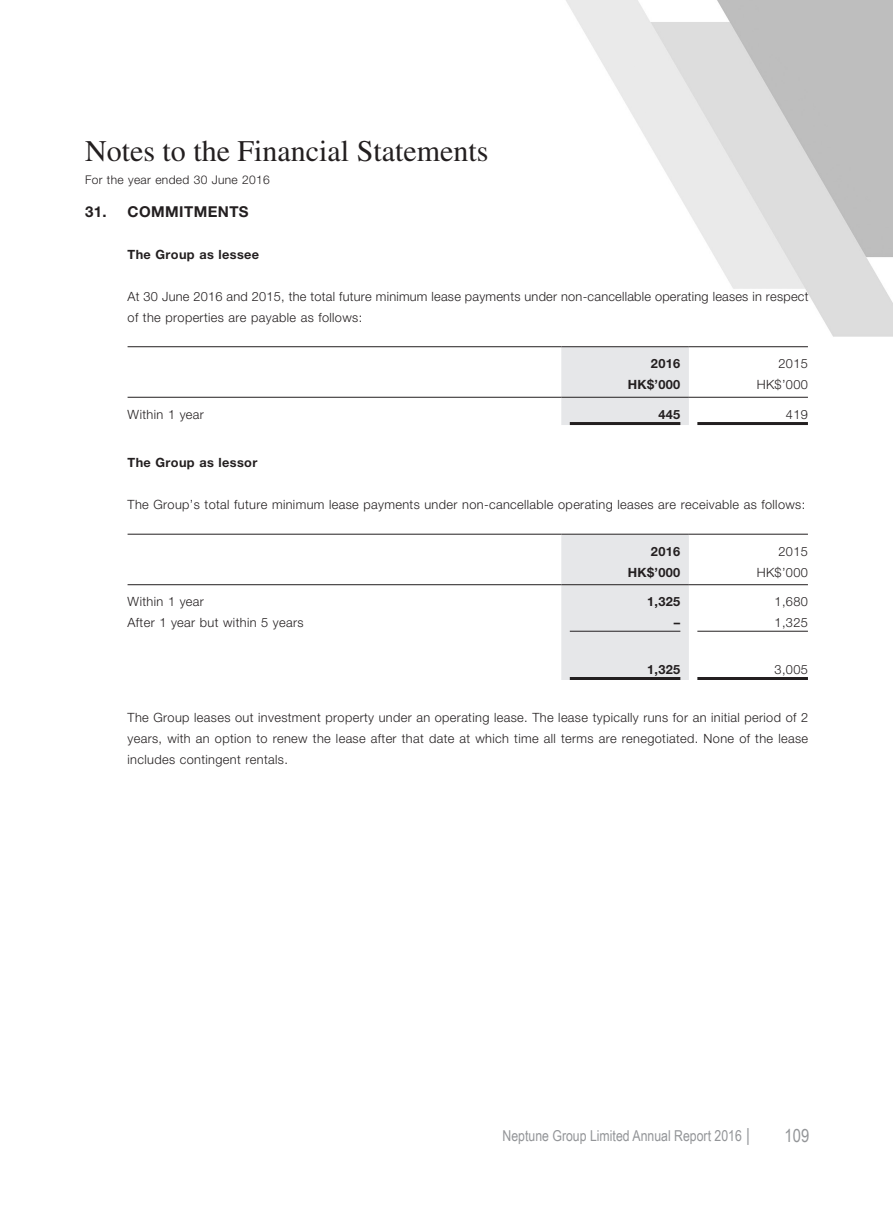
<style>
.page{position:relative;width:893px;height:1212px;background:#fff}
.page>*{position:absolute;margin:0;border:0;box-sizing:border-box;transform-origin:0 0}
.t1{font:30px "Times LT Std";color:#231f20}
.t2{font:18px "Arial Narrow";color:#939598}
.t3{font:15px "Arial Narrow";color:#939598}
.t4{font:700 15px "Helvetica Neue LT Std";letter-spacing:.03em;color:#231f20}
.t5{font:300 12.75px/21px "Helvetica Neue LT Std";letter-spacing:.03em;color:#231f20}
.t6{font:700 12.75px "Helvetica Neue LT Std";letter-spacing:.03em;color:#231f20}
.t7{font:300 12px "Helvetica Neue LT Std";letter-spacing:.03em;color:#231f20}
.s1{font-size:18px}
</style>
<div class="page">
<img style="left:127px;top:0;width:766px;height:348px">
<div style="left:561px;top:347px;width:128px;height:78px;background:#e6e7e9"></div>
<hr style="left:128px;top:346px;width:433px;height:1px;background:#231f20">
<hr style="left:561px;top:346px;width:128px;height:1px;background:#231f20">
<hr style="left:689px;top:346px;width:119px;height:1px;background:#231f20">
<hr style="left:128px;top:397px;width:433px;height:1px;background:#231f20">
<hr style="left:561px;top:397px;width:128px;height:1px;background:#231f20">
<hr style="left:689px;top:397px;width:119px;height:1px;background:#231f20">
<hr style="left:570px;top:422px;width:110px;height:3px;background:#231f20">
<hr style="left:697px;top:422px;width:111px;height:3px;background:#231f20">
<div style="left:561px;top:535px;width:128px;height:145px;background:#e6e7e9"></div>
<hr style="left:128px;top:534px;width:433px;height:1px;background:#231f20">
<hr style="left:561px;top:534px;width:128px;height:1px;background:#231f20">
<hr style="left:689px;top:534px;width:119px;height:1px;background:#231f20">
<hr style="left:128px;top:584px;width:433px;height:1px;background:#231f20">
<hr style="left:561px;top:584px;width:128px;height:1px;background:#231f20">
<hr style="left:689px;top:584px;width:119px;height:1px;background:#231f20">
<hr style="left:570px;top:631px;width:110px;height:1px;background:#231f20">
<hr style="left:697px;top:631px;width:111px;height:1px;background:#231f20">
<hr style="left:570px;top:677px;width:110px;height:3px;background:#231f20">
<hr style="left:697px;top:677px;width:111px;height:3px;background:#231f20">
<h1 class="t1" style="left:85px;top:134px;width:405px">Notes to the Financial Statements</h1>
<p class="t7" style="left:85px;top:173px;width:186px">For the year ended 30 June 2016</p>
<p class="t4" style="left:85px;top:202px;width:165px">31. COMMITMENTS</p>
<p class="t6" style="left:128px;top:246px;width:133px">The Group as lessee</p>
<p class="t5" style="left:128px;top:285px;width:682px">At 30 June 2016 and 2015, the total future minimum lease payments under non-cancellable operating leases in respect of the properties are payable as follows:</p>
<p class="t6" style="left:651px;top:356px;width:31px">2016</p>
<p class="t5" style="left:778px;top:353px;width:31px">2015</p>
<p class="t6" style="left:628px;top:377px;width:54px">HK$’000</p>
<p class="t5" style="left:757px;top:374px;width:53px">HK$’000</p>
<p class="t5" style="left:128px;top:403px;width:78px">Within 1 year</p>
<p class="t6" style="left:658px;top:406px;width:23px">445</p>
<p class="t5" style="left:786px;top:403px;width:23px">419</p>
<p class="t6" style="left:128px;top:455px;width:131px">The Group as lessor</p>
<p class="t5" style="left:128px;top:494px;width:679px">The Group’s total future minimum lease payments under non-cancellable operating leases are receivable as follows:</p>
<p class="t6" style="left:651px;top:543px;width:31px">2016</p>
<p class="t5" style="left:778px;top:540px;width:31px">2015</p>
<p class="t6" style="left:628px;top:564px;width:54px">HK$’000</p>
<p class="t5" style="left:757px;top:561px;width:53px">HK$’000</p>
<p class="t5" style="left:128px;top:591px;width:78px">Within 1 year</p>
<p class="t6" style="left:647px;top:594px;width:35px">1,325</p>
<p class="t5" style="left:775px;top:591px;width:35px">1,680</p>
<p class="t5" style="left:128px;top:612px;width:178px">After 1 year but within 5 years</p>
<p class="t6" style="left:674px;top:615px;width:8px">–</p>
<p class="t5" style="left:775px;top:612px;width:35px">1,325</p>
<p class="t6" style="left:647px;top:661px;width:35px">1,325</p>
<p class="t5" style="left:775px;top:658px;width:35px">3,005</p>
<p class="t5" style="left:128px;top:707px;width:682px;text-align:justify">The Group leases out investment property under an operating lease. The lease typically runs for an initial period of 2 years, with an option to renew the lease after that date at which time all terms are renegotiated. None of the lease includes contingent rentals.</p>
<p class="t3" style="left:502px;top:1125px;width:249px">Neptune Group Limited Annual Report 2016 <span class="s1">|</span></p>
<h2 class="t2" style="left:785px;top:1123px;width:26px">109</h2>
</div>
